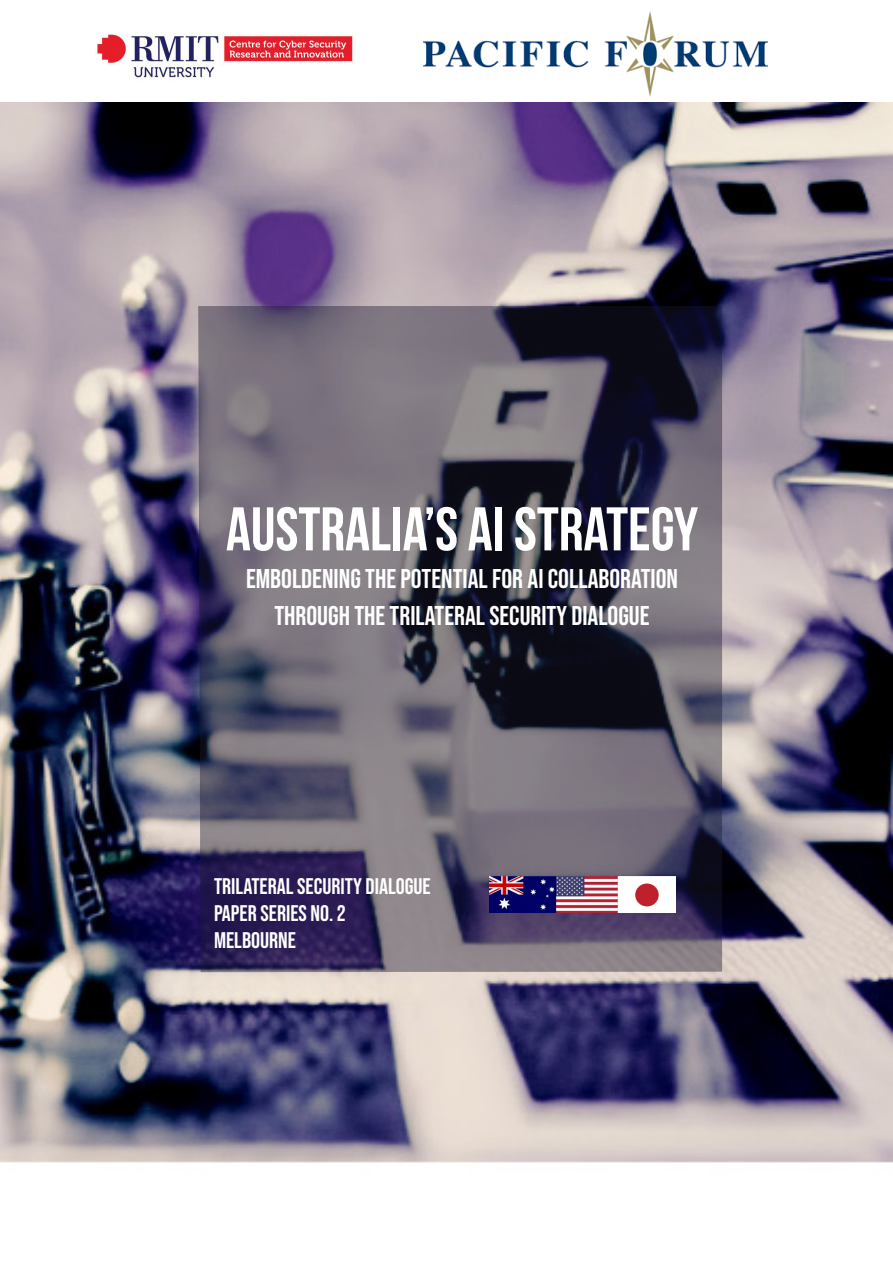
<style>
.page{position:relative;width:893px;height:1263px;background:#fff}
.page>*{position:absolute;margin:0;border:0;box-sizing:border-box;transform-origin:0 0}
.t1{font:700 165px "Bebas Neue";color:#fff}
.t2{font:700 61.5px "Bebas Neue";color:#fff}
.t3{font:27px/37.5px "Bebas Neue";color:#fff;text-align:center}
.t4{font:22.5px "Bebas Neue";color:#fff}
</style>
<div class="page">
<img style="left:0;top:103px;width:893px;height:1060px">
<svg style="left:198px;top:306px;width:524px;height:666px;background:#5b5666"></svg>
<img style="left:96px;top:33px;width:258px;height:46px">
<img style="left:423px;top:11px;width:344px;height:86px">
<img style="left:490px;top:876px;width:185px;height:36px">
<p class="t2" style="left:226px;top:495px;width:474px">AUSTRALIA’S AI STRATEGY</p>
<p class="t3" style="left:246px;top:559px;width:434px">EMBOLDENING THE POTENTIAL FOR AI COLLABORATION<br>THROUGH THE TRILATERAL SECURITY DIALOGUE</p>
<p class="t1" style="left:313px;top:477px;width:559px">IN UKRAINE</p>
<p class="t4" style="left:214px;top:873px;width:218px">TRILATERAL SECURITY DIALOGUE</p>
<p class="t4" style="left:214px;top:900px;width:133px">PAPER SERIES NO. 2</p>
<p class="t4" style="left:214px;top:927px;width:83px">MELBOURNE</p>
</div>
